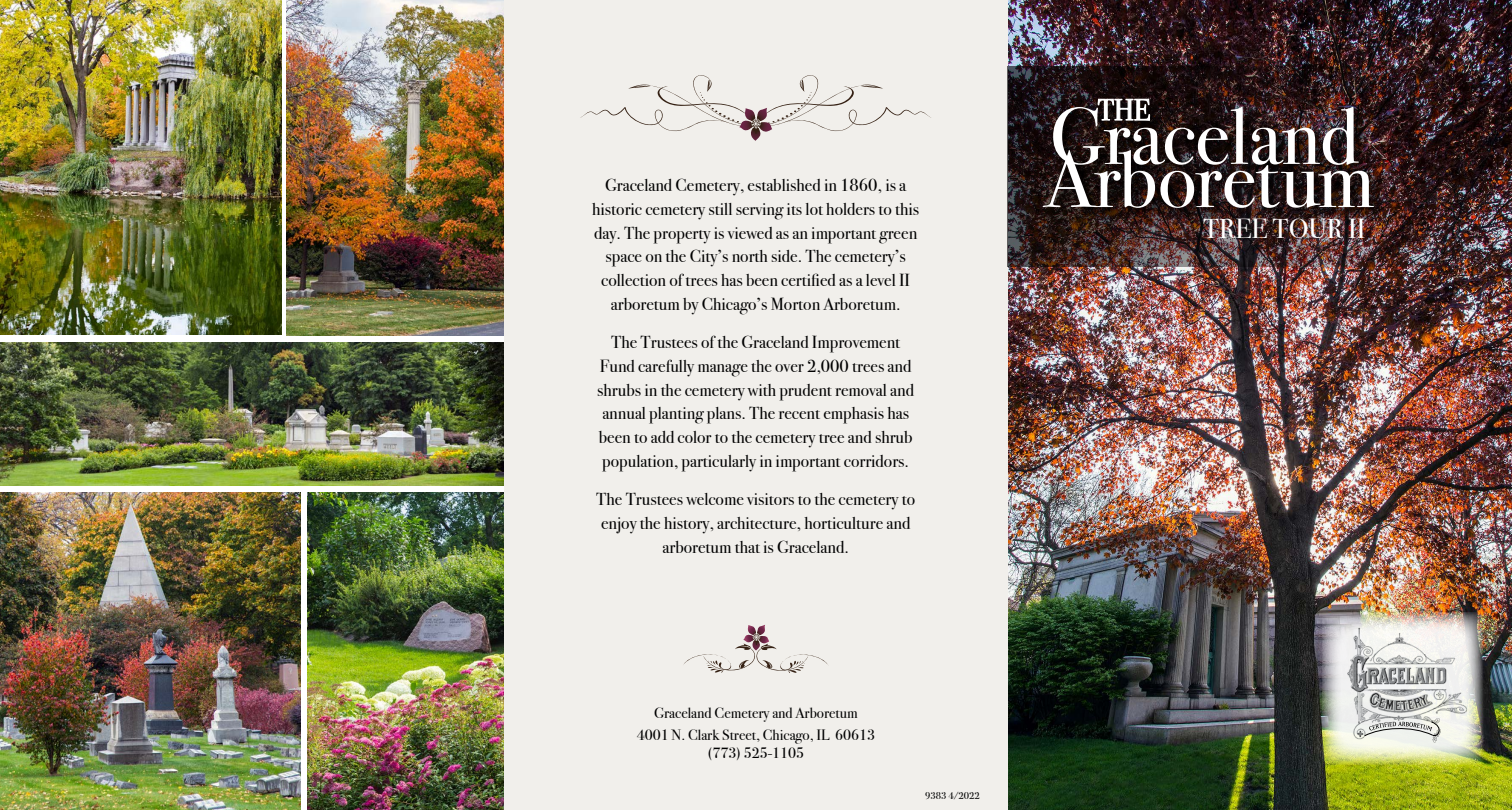
<style>
.page{position:relative;width:1512px;height:810px;background:#fff}
.page>*{position:absolute;margin:0;border:0;box-sizing:border-box;transform-origin:0 0}
.t1{font:27.5px "Bodoni Svty Two ITCTT";color:#fff}
.t2{font:17.5px/23.8px "Bodoni Svty Two ITCTT";color:#000;text-align:center}
.t3{font:15px/18px "Bodoni Svty Two ITCTT";color:#000;text-align:center}
.t4{font:10px "Bodoni Svty Two ITCTT";color:#000}
</style>
<div class="page">
<img style="left:1008px;top:0;width:504px;height:810px">
<div style="left:504px;top:0;width:504px;height:810px;background:#f1efeb"></div>
<img style="left:1007px;top:67px;width:505px;height:200px">
<img style="left:1038px;top:93px;width:354px;height:133px">
<img style="left:1043px;top:91px;width:331px;height:117px">
<svg style="left:580px;top:75px;width:351px;height:66px"></svg>
<svg style="left:683px;top:625px;width:145px;height:48px"></svg>
<img style="left:1322px;top:612px;width:161px;height:153px">
<img style="left:1343px;top:625px;width:129px;height:121px">
<svg style="left:1364px;top:718px;width:81px;height:24px;background:#d2d4d0"></svg>
<img style="left:0;top:343px;width:504px;height:142px">
<img style="left:0;top:492px;width:301px;height:318px">
<img style="left:0;top:0;width:281px;height:335px">
<img style="left:307px;top:492px;width:197px;height:318px">
<img style="left:286px;top:0;width:218px;height:336px">
<p class="t2" style="left:592px;top:171px;width:328px">Graceland Cemetery, established in 1860, is a historic cemetery still serving its lot holders to this day. The property is viewed as an important green space on the City’s north side. The cemetery’s collection of trees has been certified as a level II arboretum by Chicago’s Morton Arboretum.</p>
<p class="t2" style="left:597px;top:329px;width:318px">The Trustees of the Graceland Improvement Fund carefully manage the over 2,000 trees and shrubs in the cemetery with prudent removal and annual planting plans. The recent emphasis has been to add color to the cemetery tree and shrub population, particularly in important corridors.</p>
<p class="t2" style="left:596px;top:486px;width:320px">The Trustees welcome visitors to the cemetery to enjoy the history, architecture, horticulture and arboretum that is Graceland.</p>
<p class="t3" style="left:654px;top:703px;width:205px">Graceland Cemetery and Arboretum</p>
<p class="t3" style="left:637px;top:724px;width:240px">4001 N. Clark Street, Chicago, IL 60613 (773) 525-1105</p>
<p class="t4" style="left:925px;top:787px;width:56px">9383 4/2022</p>
<p class="t1" style="left:1203px;top:206px;width:164px">TREE TOUR II</p>
</div>
